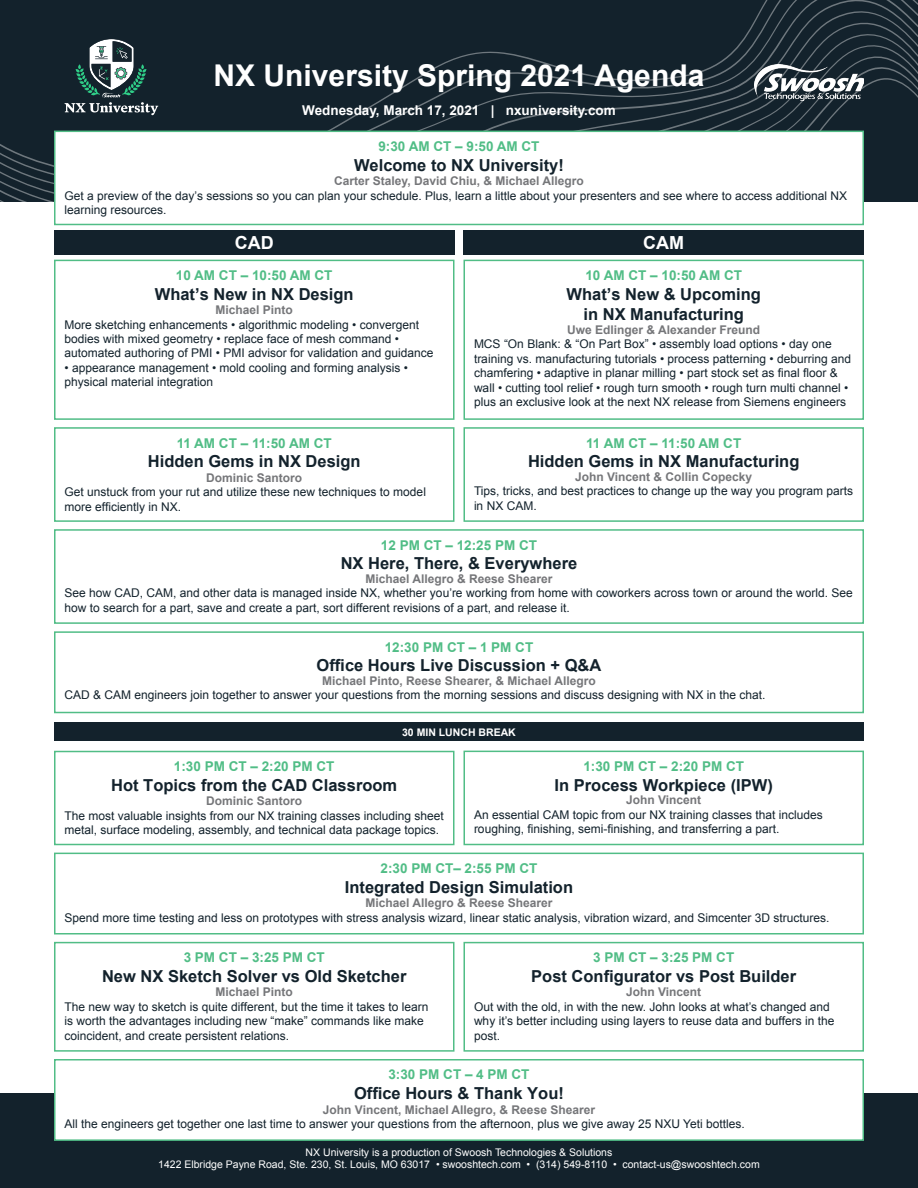
<style>
.page{position:relative;width:918px;height:1188px;background:#fff}
.page>*{position:absolute;margin:0;border:0;box-sizing:border-box;transform-origin:0 0}
.t1{font:700 30px "Arial";color:#fff}
.t2{font:700 18px "Arial";color:#fff}
.t3{font:700 16.5px "Arial";color:#13222c}
.t4{font:700 13.5px "Arial";color:#51bd86}
.t5{font:700 13.5px "Arial";color:#fff}
.t6{font:12px/14.4px "Arial";color:#13222c}
.t7{font:700 12px "Arial";color:#757679}
.t8{font:10.5px "Arial";color:#fff}
.t9{font:700 10.5px "Arial";color:#fff}
</style>
<div class="page">
<svg style="left:0;top:0;width:918px;height:202px;background:#17262f"></svg>
<svg style="left:65px;top:38px;width:93px;height:77px;background:#425559"></svg>
<img style="left:754px;top:64px;width:110px;height:37px">
<div style="left:0;top:1093px;width:918px;height:95px;background:#13222c"></div>
<div style="left:54px;top:631px;width:810px;height:82px;border:2px solid #51bd86"></div>
<div style="left:464px;top:751px;width:400px;height:94px;border:2px solid #51bd86"></div>
<div style="left:54px;top:751px;width:400px;height:94px;border:2px solid #51bd86"></div>
<div style="left:54px;top:853px;width:810px;height:81px;border:2px solid #51bd86"></div>
<div style="left:54px;top:942px;width:400px;height:110px;border:2px solid #51bd86"></div>
<div style="left:464px;top:942px;width:400px;height:110px;border:2px solid #51bd86"></div>
<div style="left:54px;top:529px;width:810px;height:95px;border:2px solid #51bd86"></div>
<div style="left:55px;top:1060px;width:808px;height:80px;background:#fff"></div>
<div style="left:54px;top:1059px;width:810px;height:82px;border:2px solid #51bd86"></div>
<div style="left:464px;top:427px;width:400px;height:95px;border:2px solid #51bd86"></div>
<div style="left:54px;top:427px;width:400px;height:95px;border:2px solid #51bd86"></div>
<div style="left:464px;top:260px;width:400px;height:160px;border:2px solid #51bd86"></div>
<div style="left:54px;top:260px;width:400px;height:160px;border:2px solid #51bd86"></div>
<div style="left:55px;top:131px;width:808px;height:93px;background:#fff"></div>
<div style="left:54px;top:131px;width:810px;height:94px;border:2px solid #51bd86"></div>
<div style="left:54px;top:230px;width:400px;height:25px;background:#13222c"></div>
<div style="left:464px;top:230px;width:400px;height:25px;background:#13222c"></div>
<div style="left:54px;top:722px;width:810px;height:19px;background:#13222c"></div>
<p class="t1" style="left:214px;top:56px;width:492px">NX University Spring 2021 Agenda</p>
<p class="t5" style="left:302px;top:101px;width:315px">Wednesday, March 17, 2021 | nxuniversity.com</p>
<p class="t4" style="left:378px;top:137px;width:163px">9:30 AM CT – 9:50 AM CT</p>
<p class="t3" style="left:354px;top:154px;width:211px">Welcome to NX University!</p>
<p class="t7" style="left:334px;top:173px;width:251px">Carter Staley, David Chiu, &amp; Michael Allegro</p>
<p class="t6" style="left:64px;top:188px;width:784px">Get a preview of the day’s sessions so you can plan your schedule. Plus, learn a little about your presenters and see where to access additional NX learning resources.</p>
<p class="t2" style="left:235px;top:231px;width:40px">CAD</p>
<p class="t2" style="left:643px;top:231px;width:42px">CAM</p>
<p class="t4" style="left:176px;top:266px;width:158px">10 AM CT – 10:50 AM CT</p>
<p class="t3" style="left:155px;top:283px;width:200px">What’s New in NX Design</p>
<p class="t7" style="left:216px;top:302px;width:79px">Michael Pinto</p>
<p class="t6" style="left:64px;top:317px;width:371px">More sketching enhancements • algorithmic modeling • convergent bodies with mixed geometry • replace face of mesh command • automated authoring of PMI • PMI advisor for validation and guidance</p>
<p class="t6" style="left:64px;top:360px;width:345px">• appearance management • mold cooling and forming analysis • physical material integration</p>
<p class="t4" style="left:177px;top:434px;width:157px">11 AM CT – 11:50 AM CT</p>
<p class="t3" style="left:148px;top:451px;width:214px">Hidden Gems in NX Design</p>
<p class="t7" style="left:206px;top:470px;width:98px">Dominic Santoro</p>
<p class="t6" style="left:64px;top:485px;width:363px">Get unstuck from your rut and utilize these new techniques to model more efficiently in NX.</p>
<p class="t4" style="left:585px;top:266px;width:158px">10 AM CT – 10:50 AM CT</p>
<p class="t3" style="left:567px;top:283px;width:196px">What’s New &amp; Upcoming</p>
<p class="t3" style="left:584px;top:303px;width:162px">in NX Manufacturing</p>
<p class="t7" style="left:567px;top:322px;width:194px">Uwe Edlinger &amp; Alexander Freund</p>
<p class="t6" style="left:474px;top:337px;width:379px">MCS “On Blank: &amp; “On Part Box” • assembly load options • day one training vs. manufacturing tutorials • process patterning • deburring and chamfering • adaptive in planar milling • part stock set as final floor &amp; wall • cutting tool relief • rough turn smooth • rough turn multi channel • plus an exclusive look at the next NX release from Siemens engineers</p>
<p class="t4" style="left:586px;top:434px;width:157px">11 AM CT – 11:50 AM CT</p>
<p class="t3" style="left:528px;top:451px;width:273px">Hidden Gems in NX Manufacturing</p>
<p class="t7" style="left:575px;top:469px;width:179px">John Vincent &amp; Collin Copecky</p>
<p class="t6" style="left:474px;top:484px;width:381px">Tips, tricks, and best practices to change up the way you program parts in NX CAM.</p>
<p class="t4" style="left:381px;top:536px;width:158px">12 PM CT – 12:25 PM CT</p>
<p class="t3" style="left:341px;top:553px;width:238px">NX Here, There, &amp; Everywhere</p>
<p class="t7" style="left:366px;top:571px;width:188px">Michael Allegro &amp; Reese Shearer</p>
<p class="t6" style="left:64px;top:586px;width:790px">See how CAD, CAM, and other data is managed inside NX, whether you’re working from home with coworkers across town or around the world. See how to search for a part, save and create a part, sort different revisions of a part, and release it.</p>
<p class="t4" style="left:385px;top:638px;width:150px">12:30 PM CT – 1 PM CT</p>
<p class="t3" style="left:317px;top:655px;width:286px">Office Hours Live Discussion + Q&amp;A</p>
<p class="t7" style="left:322px;top:673px;width:275px">Michael Pinto, Reese Shearer, &amp; Michael Allegro</p>
<p class="t6" style="left:64px;top:688px;width:702px">CAD &amp; CAM engineers join together to answer your questions from the morning sessions and discuss designing with NX in the chat.</p>
<p class="t9" style="left:402px;top:725px;width:115px">30 MIN LUNCH BREAK</p>
<p class="t4" style="left:583px;top:757px;width:162px">1:30 PM CT – 2:20 PM CT</p>
<p class="t3" style="left:555px;top:774px;width:220px">In Process Workpiece (IPW)</p>
<p class="t7" style="left:626px;top:792px;width:77px">John Vincent</p>
<p class="t6" style="left:474px;top:807px;width:350px">An essential CAM topic from our NX training classes that includes roughing, finishing, semi-finishing, and transferring a part.</p>
<p class="t4" style="left:174px;top:757px;width:162px">1:30 PM CT – 2:20 PM CT</p>
<p class="t3" style="left:111px;top:774px;width:288px">Hot Topics from the CAD Classroom</p>
<p class="t7" style="left:206px;top:793px;width:98px">Dominic Santoro</p>
<p class="t6" style="left:64px;top:808px;width:381px">The most valuable insights from our NX training classes including sheet metal, surface modeling, assembly, and technical data package topics.</p>
<p class="t4" style="left:381px;top:859px;width:158px">2:30 PM CT– 2:55 PM CT</p>
<p class="t3" style="left:345px;top:876px;width:230px">Integrated Design Simulation</p>
<p class="t7" style="left:366px;top:895px;width:188px">Michael Allegro &amp; Reese Shearer</p>
<p class="t6" style="left:64px;top:910px;width:766px">Spend more time testing and less on prototypes with stress analysis wizard, linear static analysis, vibration wizard, and Simcenter 3D structures.</p>
<p class="t4" style="left:184px;top:949px;width:143px">3 PM CT – 3:25 PM CT</p>
<p class="t3" style="left:102px;top:965px;width:306px">New NX Sketch Solver vs Old Sketcher</p>
<p class="t7" style="left:216px;top:984px;width:79px">Michael Pinto</p>
<p class="t6" style="left:64px;top:999px;width:365px">The new way to sketch is quite different, but the time it takes to learn is worth the advantages including new “make” commands like make coincident, and create persistent relations.</p>
<p class="t4" style="left:593px;top:949px;width:143px">3 PM CT – 3:25 PM CT</p>
<p class="t3" style="left:531px;top:965px;width:266px">Post Configurator vs Post Builder</p>
<p class="t7" style="left:626px;top:984px;width:77px">John Vincent</p>
<p class="t6" style="left:474px;top:999px;width:362px">Out with the old, in with the new. John looks at what’s changed and why it’s better including using layers to reuse data and buffers in the post.</p>
<p class="t4" style="left:388px;top:1066px;width:143px">3:30 PM CT – 4 PM CT</p>
<p class="t3" style="left:354px;top:1082px;width:211px">Office Hours &amp; Thank You!</p>
<p class="t7" style="left:323px;top:1101px;width:274px">John Vincent, Michael Allegro, &amp; Reese Shearer</p>
<p class="t6" style="left:64px;top:1117px;width:682px">All the engineers get together one last time to answer your questions from the afternoon, plus we give away 25 NXU Yeti bottles.</p>
<p class="t8" style="left:306px;top:1145px;width:308px">NX University is a production of Swoosh Technologies &amp; Solutions</p>
<p class="t8" style="left:158px;top:1158px;width:603px">1422 Elbridge Payne Road, Ste. 230, St. Louis, MO 63017 • swooshtech.com • (314) 549-8110 • contact-us@swooshtech.com</p>
</div>
